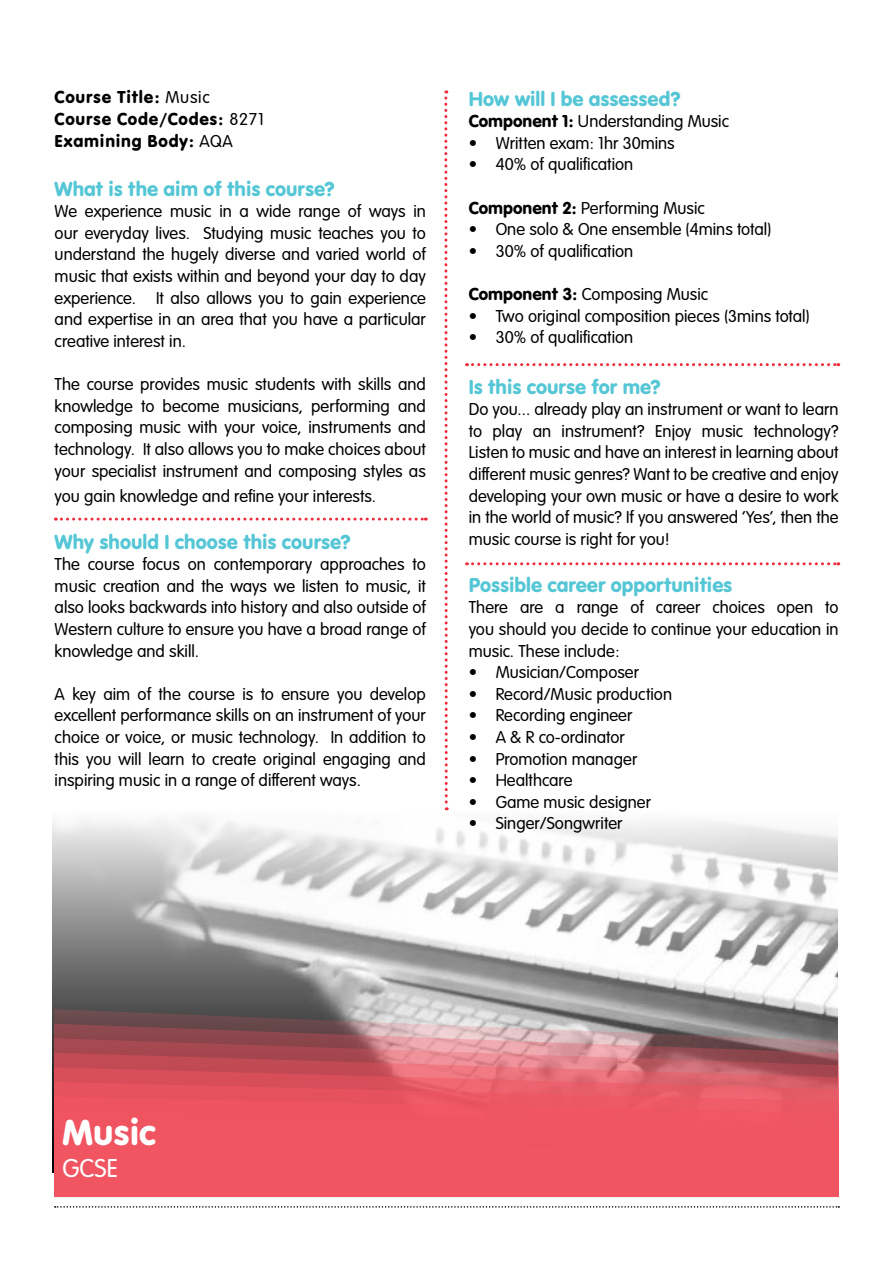
<style>
.page{position:relative;width:893px;height:1263px;background:#fff}
.page>*{position:absolute;margin:0;border:0;box-sizing:border-box;transform-origin:0 0}
.t1{font:37.5px "VAG Rundschrift D";color:#fff}
.t2{font:300 27px "VAG Rundschrift D";color:#fff}
.t3{font:21px "VAG Rundschrift D";color:#54c6d5}
.t4{font:300 18px/21.6px "VAG Rundschrift D";color:#000;text-align:justify}
.t5{font:18px/21.6px "VAG Rundschrift D";letter-spacing:.04em;color:#000}
.s1{font-weight:300}
.s2{font-weight:400}
</style>
<div class="page">
<img style="left:52px;top:810px;width:785px;height:362px">
<svg style="left:466px;top:363px;width:373px;height:3px"></svg>
<svg style="left:466px;top:562px;width:373px;height:3px"></svg>
<svg style="left:444px;top:90px;width:4px;height:720px"></svg>
<svg style="left:55px;top:518px;width:371px;height:3px"></svg>
<svg style="left:55px;top:1206px;width:784px;height:2px"></svg>
<img style="left:54px;top:1009px;width:784px;height:15px">
<img style="left:54px;top:1024px;width:785px;height:173px">
<p class="t5" style="left:55px;top:87px;width:211px">Course Title: <span class="s1">Music<br></span>Course Code/Codes: <span class="s1">8271<br></span>Examining Body: <span class="s1">AQA</span></p>
<p class="t3" style="left:55px;top:176px;width:281px">What is the aim of this course?</p>
<p class="t4" style="left:55px;top:201px;width:373px">We experience music in a wide range of ways in our everyday lives. Studying music teaches you to understand the hugely diverse and varied world of music that exists within and beyond your day to day experience. It also allows you to gain experience and expertise in an area that you have a particular creative interest in.</p>
<p class="t4" style="left:55px;top:374px;width:373px">The course provides music students with skills and knowledge to become musicians, performing and composing music with your voice, instruments and technology. It also allows you to make choices about your specialist instrument and composing styles as</p>
<p class="t4" style="left:55px;top:485px;width:323px">you gain knowledge and refine your interests.</p>
<p class="t3" style="left:55px;top:529px;width:298px">Why should I choose this course?</p>
<p class="t4" style="left:55px;top:554px;width:373px">The course focus on contemporary approaches to music creation and the ways we listen to music, it also looks backwards into history and also outside of Western culture to ensure you have a broad range of knowledge and skill.</p>
<p class="t4" style="left:55px;top:683px;width:373px">A key aim of the course is to ensure you develop excellent performance skills on an instrument of your choice or voice, or music technology. In addition to this you will learn to create original engaging and inspiring music in a range of different ways.</p>
<p class="t3" style="left:469px;top:86px;width:213px">How will I be assessed?</p>
<p class="t4" style="left:469px;top:111px;width:262px"><span class="s2">Component 1:</span> Understanding Music</p>
<p class="t4" style="left:469px;top:133px;width:208px">• Written exam: 1hr 30mins</p>
<p class="t4" style="left:469px;top:154px;width:166px">• 40% of qualification</p>
<p class="t4" style="left:469px;top:197px;width:238px"><span class="s2">Component 2:</span> Performing Music</p>
<p class="t4" style="left:469px;top:219px;width:304px">• One solo &amp; One ensemble (4mins total)</p>
<p class="t4" style="left:469px;top:241px;width:166px">• 30% of qualification</p>
<p class="t4" style="left:469px;top:284px;width:241px"><span class="s2">Component 3:</span> Composing Music</p>
<p class="t4" style="left:469px;top:305px;width:343px">• Two original composition pieces (3mins total)</p>
<p class="t4" style="left:469px;top:327px;width:166px">• 30% of qualification</p>
<p class="t3" style="left:469px;top:374px;width:193px">Is this course for me?</p>
<p class="t4" style="left:469px;top:399px;width:371px">Do you... already play an instrument or want to learn to play an instrument? Enjoy music technology?<br>Listen to music and have an interest in learning about different music genres? Want to be creative and enjoy developing your own music or have a desire to work in the world of music? If you answered ‘Yes’, then the music course is right for you!</p>
<p class="t3" style="left:469px;top:572px;width:265px">Possible career opportunities</p>
<p class="t4" style="left:469px;top:597px;width:371px">There are a range of career choices open to you should you decide to continue your education in music. These include:</p>
<p class="t4" style="left:469px;top:662px;width:172px">• Musician/Composer</p>
<p class="t4" style="left:469px;top:683px;width:205px">• Record/Music production</p>
<p class="t4" style="left:469px;top:705px;width:165px">• Recording engineer</p>
<p class="t4" style="left:469px;top:727px;width:158px">• A &amp; R co-ordinator</p>
<p class="t4" style="left:469px;top:748px;width:170px">• Promotion manager</p>
<p class="t4" style="left:469px;top:770px;width:105px">• Healthcare</p>
<p class="t4" style="left:469px;top:791px;width:184px">• Game music designer</p>
<p class="t4" style="left:469px;top:813px;width:155px">• Singer/Songwriter</p>
<h1 class="t1" style="left:63px;top:1110px;width:95px">Music</h1>
<h2 class="t2" style="left:63px;top:1153px;width:57px">GCSE</h2>
</div>
